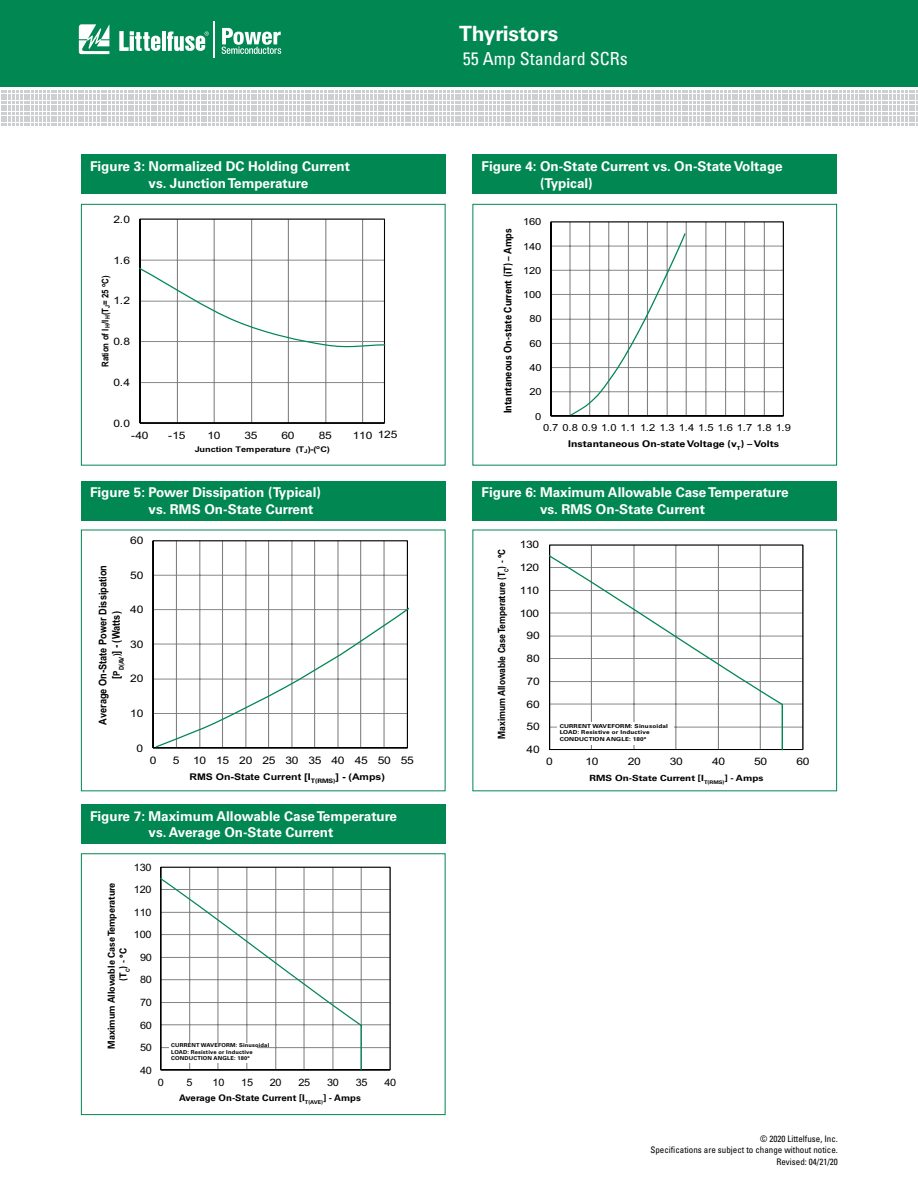
<style>
.page{position:relative;width:918px;height:1188px;background:#fff}
.page>*{position:absolute;margin:0;border:0;box-sizing:border-box;transform-origin:0 0}
.t1{font:700 21px "Univers LT Std";color:#fff}
.t2{font:condensed 18px "Univers LT Std";color:#fff}
.t3{font:700 13.5px/16.5px "Univers LT Std";color:#fff}
.t4{font:700 10.65px/13.6px "Arial";color:#000100;text-align:center;scale:.87 1}
.t5{font:700 10.5px "Univers LT Std";color:#000;scale:.88 1}
.t6{font:10.5px "Arial";letter-spacing:-.025em;color:#000100;scale:1.15 1}
.t7{font:10.35px "Arial";letter-spacing:-.025em;color:#000100;scale:1.17 1}
.t8{font:10.2px "Arial";letter-spacing:-.025em;color:#000100;scale:1.07 1}
.t9{font:10.2px "Arial";letter-spacing:-.025em;color:#000100;scale:1.17 1}
.t10{font:700 9.9px "Univers LT Std";color:#000;scale:.86 1}
.t11{font:9.75px "Arial";letter-spacing:-.025em;color:#000100;scale:1.14 1}
.t12{font:700 9.6px/11.6px "Univers LT Std";color:#000;text-align:center;scale:.94 1}
.t13{font:700 9.15px "Univers LT Std";color:#000;scale:1.14 1}
.t14{font:700 9.15px "Arial";color:#000100;scale:1.15 1}
.t15{font:700 9.15px "Arial";color:#000100;scale:.85 1}
.t16{font:condensed 9px/10.8px "Univers LT Std";color:#000;text-align:right}
.t17{font:700 9px "Univers LT Std";color:#000;scale:1.07 1}
.t18{font:700 8.55px "Univers LT Std";color:#000;scale:1.17 1}
.t19{font:700 7.8px "Arial";letter-spacing:-.005em;color:#000100;scale:1.17 1}
.t20{font:700 5.4px/6.6px "Univers LT Std";letter-spacing:.025em;color:#000;scale:1.17 1}
.t21{font:700 5.4px/6.4px "Univers LT Std";letter-spacing:.025em;color:#000;scale:1.07 1}
.s1{font-size:9.15px}
.s2{font-family:"Univers LT Std";color:#000}
</style>
<div class="page">
<div style="left:0;top:0;width:918px;height:87px;background:#008752"></div>
<svg style="left:1px;top:90px;width:917px;height:36px"></svg>
<hr style="left:213px;top:21px;width:1px;height:37px;background:#fff">
<svg style="left:222px;top:28px;width:59px;height:26px"></svg>
<svg style="left:79px;top:24px;width:30px;height:30px"></svg>
<hr style="left:162px;top:32px;width:4px;height:19px;background:#fff">
<svg style="left:119px;top:31px;width:41px;height:20px"></svg>
<svg style="left:167px;top:32px;width:42px;height:19px"></svg>
<div style="left:81px;top:481px;width:365px;height:39px;background:#008752"></div>
<div style="left:472px;top:481px;width:365px;height:39px;background:#008752"></div>
<div style="left:81px;top:155px;width:365px;height:39px;background:#008752"></div>
<div style="left:472px;top:155px;width:365px;height:39px;background:#008752"></div>
<svg style="left:139px;top:219px;width:246px;height:205px"></svg>
<svg style="left:140px;top:267px;width:246px;height:83px"></svg>
<div style="left:81px;top:204px;width:365px;height:262px;border:1px solid #008752"></div>
<svg style="left:550px;top:221px;width:234px;height:196px"></svg>
<svg style="left:570px;top:232px;width:117px;height:184px"></svg>
<div style="left:472px;top:204px;width:365px;height:262px;border:1px solid #008752"></div>
<svg style="left:152px;top:540px;width:256px;height:209px"></svg>
<svg style="left:155px;top:587px;width:253px;height:162px"></svg>
<svg style="left:549px;top:544px;width:255px;height:206px"></svg>
<svg style="left:550px;top:554px;width:234px;height:152px"></svg>
<hr style="left:782px;top:705px;width:1px;height:45px;background:#008752">
<div style="left:557px;top:722px;width:117px;height:22px;background:#fff"></div>
<div style="left:81px;top:805px;width:365px;height:39px;background:#008752"></div>
<svg style="left:160px;top:867px;width:231px;height:203px"></svg>
<svg style="left:161px;top:877px;width:202px;height:193px"></svg>
<div style="left:169px;top:1043px;width:87px;height:20px;background:#fff"></div>
<div style="left:81px;top:853px;width:365px;height:262px;border:1px solid #008752"></div>
<h1 class="t1" style="left:459px;top:21px;width:101px">Thyristors</h1>
<h2 class="t2" style="left:463px;top:48px;width:166px">55 Amp Standard SCRs</h2>
<p class="t3" style="left:149px;top:158px;width:203px;text-indent:-59px">Figure 3: Normalized DC Holding Current vs. Junction Temperature</p>
<p class="t3" style="left:540px;top:158px;width:244px;text-indent:-59px">Figure 4: On-State Current vs. On-State Voltage (Typical)</p>
<p class="t9" style="left:114px;top:213px;width:16px">2.0</p>
<p class="t9" style="left:114px;top:253px;width:16px">1.6</p>
<p class="t15" style="left:99px;top:367px;width:109px;rotate:-90deg">Ration of I<sub>H</sub>/I<sub>H</sub>(T<sub>J</sub>= 25 <sup>o</sup>C)</p>
<p class="t9" style="left:114px;top:294px;width:16px">1.2</p>
<p class="t9" style="left:114px;top:335px;width:16px">0.8</p>
<p class="t9" style="left:114px;top:376px;width:16px">0.4</p>
<p class="t9" style="left:114px;top:416px;width:16px">0.0</p>
<p class="t9" style="left:378px;top:428px;width:18px">125</p>
<p class="t9" style="left:131px;top:428px;width:16px">-40</p>
<p class="t9" style="left:168px;top:428px;width:16px">-15</p>
<p class="t9" style="left:207px;top:428px;width:13px">10</p>
<p class="t9" style="left:245px;top:428px;width:13px">35</p>
<p class="t9" style="left:282px;top:428px;width:13px">60</p>
<p class="t9" style="left:319px;top:428px;width:13px">85</p>
<p class="t9" style="left:353px;top:428px;width:18px">110</p>
<p class="t19" style="left:195px;top:444px;width:117px">Junction Temperature (T<sub>J</sub>)-(<sup>o</sup>C)</p>
<p class="t5" style="left:502px;top:413px;width:212px;rotate:-90deg">Intantaneous On-state Current (iT) – Amps</p>
<p class="t11" style="left:523px;top:215px;width:17px">160</p>
<p class="t11" style="left:523px;top:240px;width:17px">140</p>
<p class="t11" style="left:523px;top:264px;width:17px">120</p>
<p class="t11" style="left:523px;top:288px;width:17px">100</p>
<p class="t11" style="left:530px;top:313px;width:12px">80</p>
<p class="t11" style="left:530px;top:337px;width:12px">60</p>
<p class="t11" style="left:530px;top:361px;width:12px">40</p>
<p class="t11" style="left:530px;top:385px;width:12px">20</p>
<p class="t11" style="left:535px;top:410px;width:7px">0</p>
<p class="t11" style="left:543px;top:421px;width:219px">0.7 0.8 0.9 1.0 1.1 1.2 1.3 1.4 1.5 1.6 1.7 1.8 1.9</p>
<p class="t13" style="left:568px;top:439px;width:187px">Instantaneous On-state Voltage (v<sub>T</sub>) – Volts</p>
<p class="t3" style="left:149px;top:484px;width:174px;text-indent:-59px">Figure 5: Power Dissipation (Typical) vs. RMS On-State Current</p>
<p class="t3" style="left:540px;top:484px;width:250px;text-indent:-59px">Figure 6: Maximum Allowable Case Temperature vs. RMS On-State Current</p>
<p class="t6" style="left:130px;top:534px;width:13px">60</p>
<p class="t4" style="left:96px;top:725px;width:185px;rotate:-90deg">Average On-State Power Dissipation [<span class="s1">P</span><sub>D(AV</sub><span class="s1">)</span>] - (Watts)</p>
<p class="t6" style="left:130px;top:568px;width:13px">50</p>
<p class="t6" style="left:130px;top:603px;width:13px">40</p>
<p class="t6" style="left:130px;top:637px;width:13px">30</p>
<p class="t6" style="left:130px;top:672px;width:13px">20</p>
<p class="t6" style="left:130px;top:706px;width:13px">10</p>
<p class="t6" style="left:136px;top:741px;width:7px">0</p>
<p class="t6" style="left:150px;top:753px;width:7px">0</p>
<p class="t6" style="left:173px;top:753px;width:7px">5</p>
<p class="t6" style="left:193px;top:753px;width:193px">10 15 20 25 30 35 40 45 50 55</p>
<p class="t14" style="left:189px;top:770px;width:172px">RMS On-State Current [<span class="s2">I</span><sub>T(RMS</sub><sub>)</sub>] - (Amps)</p>
<p class="t3" style="left:90px;top:808px;width:309px;text-align:center">Figure 7: Maximum Allowable Case Temperature vs. Average On-State Current</p>
<p class="t8" style="left:134px;top:860px;width:18px">130</p>
<p class="t12" style="left:106px;top:1049px;width:178px;rotate:-90deg">Maximum Allowable Case Temperature (T<sub>C</sub>) - °C</p>
<p class="t8" style="left:134px;top:883px;width:18px">120</p>
<p class="t8" style="left:134px;top:906px;width:18px">110</p>
<p class="t8" style="left:134px;top:928px;width:18px">100</p>
<p class="t8" style="left:140px;top:951px;width:13px">90</p>
<p class="t8" style="left:140px;top:973px;width:13px">80</p>
<p class="t8" style="left:140px;top:996px;width:13px">70</p>
<p class="t8" style="left:140px;top:1018px;width:13px">60</p>
<p class="t8" style="left:140px;top:1041px;width:13px">50</p>
<p class="t8" style="left:140px;top:1063px;width:13px">40</p>
<p class="t21" style="left:171px;top:1042px;width:93px">CURRENT WAVEFORM: Sinusoidal<br>LOAD: Resistive or Inductive<br>CONDUCTION ANGLE: 180°</p>
<p class="t8" style="left:158px;top:1075px;width:7px">0</p>
<p class="t8" style="left:187px;top:1075px;width:7px">5</p>
<p class="t8" style="left:213px;top:1075px;width:13px">10</p>
<p class="t8" style="left:241px;top:1075px;width:13px">15</p>
<p class="t8" style="left:270px;top:1075px;width:13px">20</p>
<p class="t8" style="left:298px;top:1075px;width:13px">25</p>
<p class="t8" style="left:327px;top:1075px;width:13px">30</p>
<p class="t8" style="left:356px;top:1075px;width:13px">35</p>
<p class="t8" style="left:384px;top:1075px;width:13px">40</p>
<p class="t17" style="left:179px;top:1093px;width:171px">Average On-State Current [I<sub>T(AVE)</sub>] - Amps</p>
<p class="t10" style="left:496px;top:739px;width:222px;rotate:-90deg">Maximum Allowable Case Temperature (T<sub>C</sub>) - °C</p>
<p class="t7" style="left:520px;top:538px;width:18px">130</p>
<p class="t7" style="left:520px;top:561px;width:18px">120</p>
<p class="t7" style="left:520px;top:583px;width:18px">110</p>
<p class="t7" style="left:520px;top:606px;width:18px">100</p>
<p class="t7" style="left:527px;top:629px;width:13px">90</p>
<p class="t7" style="left:527px;top:652px;width:13px">80</p>
<p class="t7" style="left:527px;top:675px;width:13px">70</p>
<p class="t7" style="left:527px;top:697px;width:13px">60</p>
<p class="t7" style="left:527px;top:720px;width:13px">50</p>
<p class="t7" style="left:527px;top:743px;width:13px">40</p>
<p class="t20" style="left:560px;top:723px;width:94px">CURRENT WAVEFORM: Sinusoidal<br>LOAD: Resistive or Inductive<br>CONDUCTION ANGLE: 180°</p>
<p class="t7" style="left:546px;top:755px;width:7px">0</p>
<p class="t7" style="left:586px;top:755px;width:13px">10</p>
<p class="t7" style="left:628px;top:755px;width:13px">20</p>
<p class="t7" style="left:670px;top:755px;width:13px">30</p>
<p class="t7" style="left:712px;top:755px;width:13px">40</p>
<p class="t7" style="left:754px;top:755px;width:13px">50</p>
<p class="t7" style="left:796px;top:755px;width:13px">60</p>
<p class="t18" style="left:590px;top:773px;width:150px">RMS On-State Current [I<sub>T(RMS)</sub>] - Amps</p>
<p class="t16" style="left:650px;top:1133px;width:189px">© 2020 Littelfuse, Inc.<br>Specifications are subject to change without notice.</p>
<p class="t16" style="left:776px;top:1156px;width:63px">Revised: 04/21/20</p>
</div>
